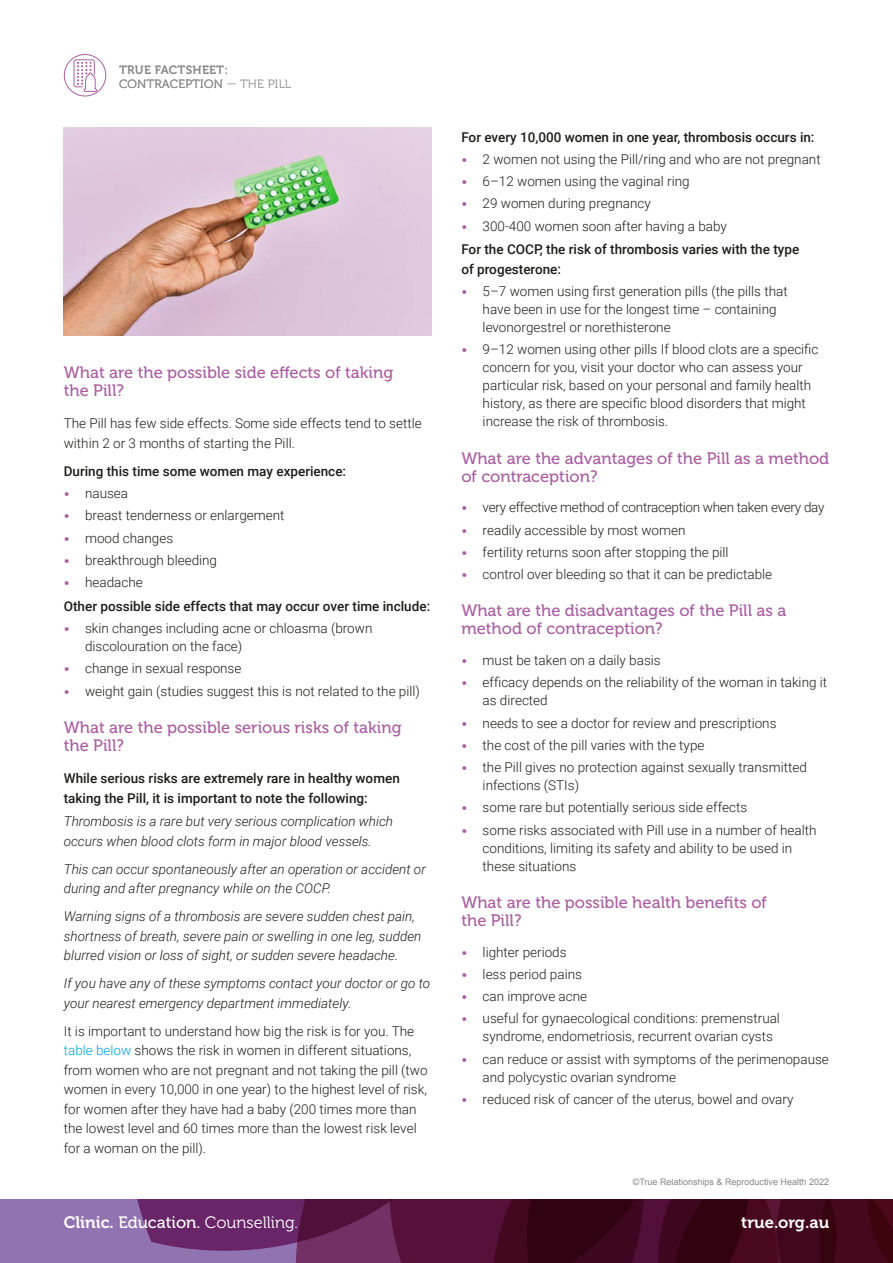
<style>
.page{position:relative;width:893px;height:1263px;background:#fff}
.page>*{position:absolute;margin:0;border:0;box-sizing:border-box;transform-origin:0 0}
.t1{font:16.5px/18px "Museo 500";color:#aa5fa2}
.t2{font:16.5px "Museo 300";color:#fff}
.t3{font:16.5px "Museo 700";color:#fff}
.t4{font:300 13.5px/18px "Roboto";color:#1d1d1b}
.t5{font:italic 300 13.5px/19.5px "Roboto";color:#1d1d1b}
.t6{font:500 13.5px/23.7px "Roboto";color:#1d1d1b}
.t7{font:300 13.5px "Roboto";letter-spacing:-.02em;color:#1d1d1b}
.t8{font:12px "Museo 300";letter-spacing:.02em;color:#878787}
.t9{font:12px "Museo 700";letter-spacing:.02em;color:#878787}
.t10{font:9px "Arial";color:#878787}
.s1{font-family:"Museo 300";font-weight:400;color:#aa5fa2}
.s2{font-weight:300}
.s3{color:#009fe3}
.s4{font-family:"Museo 700"}
.s5{font-family:"Museo 500"}
</style>
<div class="page">
<svg style="left:64px;top:54px;width:42px;height:42px"></svg>
<div style="left:0;top:1199px;width:893px;height:64px;background:#9273b1"></div>
<svg style="left:137px;top:1199px;width:756px;height:64px;background:#51173c"></svg>
<img style="left:64px;top:128px;width:368px;height:208px">
<p class="t9" style="left:119px;top:63px;width:110px">TRUE FACTSHEET:</p>
<p class="t8" style="left:119px;top:77px;width:174px">CONTRACEPTION — THE PILL</p>
<p class="t1" style="left:64px;top:364px;width:331px">What are the possible side effects of taking the Pill?</p>
<p class="t4" style="left:64px;top:413px;width:359px;line-height:19.5px">The Pill has few side effects. Some side effects tend to settle within 2 or 3 months of starting the Pill.</p>
<p class="t6" style="left:64px;top:459px;width:284px">During this time some women may experience:</p>
<p class="t4" style="left:64px;top:484px;width:66px"><span class="s1">•</span> nausea</p>
<p class="t4" style="left:64px;top:506px;width:222px"><span class="s1">•</span> breast tenderness or enlargement</p>
<p class="t4" style="left:64px;top:528px;width:111px"><span class="s1">•</span> mood changes</p>
<p class="t4" style="left:64px;top:550px;width:155px"><span class="s1">•</span> breakthrough bleeding</p>
<p class="t6" style="left:64px;top:570px;width:368px"><span class="s1">•</span> <span class="s2">headache<br></span>Other possible side effects that may occur over time include:</p>
<p class="t4" style="left:85px;top:619px;width:289px;text-indent:-21px"><span class="s1">•</span> skin changes including acne or chloasma (brown discolouration on the face)</p>
<p class="t4" style="left:64px;top:659px;width:179px"><span class="s1">•</span> change in sexual response</p>
<p class="t4" style="left:64px;top:681px;width:358px"><span class="s1">•</span> weight gain (studies suggest this is not related to the pill)</p>
<p class="t1" style="left:64px;top:718px;width:339px">What are the possible serious risks of taking the Pill?</p>
<p class="t6" style="left:64px;top:768px;width:338px;line-height:19.5px">While serious risks are extremely rare in healthy women taking the Pill, it is important to note the following:</p>
<p class="t5" style="left:64px;top:811px;width:331px">Thrombosis is a rare but very serious complication which occurs when blood clots form in major blood vessels.</p>
<p class="t5" style="left:64px;top:859px;width:364px">This can occur spontaneously after an operation or accident or during and after pregnancy while on the COCP.</p>
<p class="t5" style="left:64px;top:906px;width:359px">Warning signs of a thrombosis are severe sudden chest pain, shortness of breath, severe pain or swelling in one leg, sudden blurred vision or loss of sight, or sudden severe headache.</p>
<p class="t5" style="left:64px;top:973px;width:368px">If you have any of these symptoms contact your doctor or go to your nearest emergency department immediately.</p>
<p class="t4" style="left:64px;top:1021px;width:365px;line-height:19.5px">It is important to understand how big the risk is for you. The <span class="s3">table below</span> shows the risk in women in different situations, from women who are not pregnant and not taking the pill (two women in every 10,000 in one year) to the highest level of risk, for women after they have had a baby (200 times more than the lowest level and 60 times more than the lowest risk level for a woman on the pill).</p>
<p class="t6" style="left:461px;top:124px;width:355px">For every 10,000 women in one year, thrombosis occurs in:</p>
<p class="t4" style="left:461px;top:150px;width:361px"><span class="s1">•</span> 2 women not using the Pill/ring and who are not pregnant</p>
<p class="t4" style="left:461px;top:172px;width:230px"><span class="s1">•</span> 6–12 women using the vaginal ring</p>
<p class="t4" style="left:461px;top:194px;width:191px"><span class="s1">•</span> 29 women during pregnancy</p>
<p class="t6" style="left:461px;top:213px;width:339px"><span class="s1">•</span> <span class="s2">300-400 women soon after having a baby<br></span>For the COCP, the risk of thrombosis varies with the type</p>
<p class="t6" style="left:461px;top:257px;width:101px">of progesterone:</p>
<p class="t4" style="left:483px;top:282px;width:307px;text-indent:-21px"><span class="s1">•</span> 5–7 women using first generation pills (the pills that have been in use for the longest time – containing levonorgestrel or norethisterone</p>
<p class="t4" style="left:483px;top:340px;width:337px;text-indent:-21px"><span class="s1">•</span> 9–12 women using other pills If blood clots are a specific concern for you, visit your doctor who can assess your particular risk, based on your personal and family health history, as there are specific blood disorders that might increase the risk of thrombosis.</p>
<p class="t1" style="left:461px;top:449px;width:369px">What are the advantages of the Pill as a method of contraception?</p>
<p class="t7" style="left:461px;top:498px;width:365px"><span class="s1">•</span> very effective method of contraception when taken every day</p>
<p class="t4" style="left:461px;top:520px;width:226px"><span class="s1">•</span> readily accessible by most women</p>
<p class="t4" style="left:461px;top:543px;width:269px"><span class="s1">•</span> fertility returns soon after stopping the pill</p>
<p class="t4" style="left:461px;top:565px;width:312px"><span class="s1">•</span> control over bleeding so that it can be predictable</p>
<p class="t1" style="left:461px;top:602px;width:327px">What are the disadvantages of the Pill as a method of contraception?</p>
<p class="t4" style="left:461px;top:651px;width:201px"><span class="s1">•</span> must be taken on a daily basis</p>
<p class="t4" style="left:483px;top:673px;width:346px;text-indent:-21px"><span class="s1">•</span> efficacy depends on the reliability of the woman in taking it as directed</p>
<p class="t4" style="left:461px;top:713px;width:317px"><span class="s1">•</span> needs to see a doctor for review and prescriptions</p>
<p class="t4" style="left:461px;top:735px;width:245px"><span class="s1">•</span> the cost of the pill varies with the type</p>
<p class="t4" style="left:483px;top:758px;width:326px;text-indent:-21px"><span class="s1">•</span> the Pill gives no protection against sexually transmitted infections (STIs)</p>
<p class="t4" style="left:461px;top:798px;width:287px"><span class="s1">•</span> some rare but potentially serious side effects</p>
<p class="t4" style="left:483px;top:820px;width:335px;text-indent:-21px"><span class="s1">•</span> some risks associated with Pill use in a number of health conditions, limiting its safety and ability to be used in these situations</p>
<p class="t1" style="left:461px;top:893px;width:307px">What are the possible health benefits of the Pill?</p>
<p class="t4" style="left:461px;top:942px;width:107px"><span class="s1">•</span> lighter periods</p>
<p class="t4" style="left:461px;top:964px;width:122px"><span class="s1">•</span> less period pains</p>
<p class="t4" style="left:461px;top:987px;width:127px"><span class="s1">•</span> can improve acne</p>
<p class="t4" style="left:483px;top:1009px;width:299px;text-indent:-21px"><span class="s1">•</span> useful for gynaecological conditions: premenstrual syndrome, endometriosis, recurrent ovarian cysts</p>
<p class="t4" style="left:483px;top:1049px;width:348px;text-indent:-21px"><span class="s1">•</span> can reduce or assist with symptoms of the perimenopause and polycystic ovarian syndrome</p>
<p class="t4" style="left:461px;top:1089px;width:334px"><span class="s1">•</span> reduced risk of cancer of the uterus, bowel and ovary</p>
<p class="t10" style="left:633px;top:1175px;width:198px">©True Relationships &amp; Reproductive Health 2022</p>
<p class="t2" style="left:64px;top:1213px;width:236px"><span class="s4">Clinic.</span> <span class="s5">Education.</span> Counselling.</p>
<p class="t3" style="left:741px;top:1213px;width:89px">true.org.au</p>
<p class="t2" style="left:96px;top:1213px;width:236px"><span class="s5">Clinic.</span> <span class="s4">Education.</span> Counselling.</p>
<p class="t3" style="left:733px;top:1213px;width:93px">True.org.au</p>
</div>
